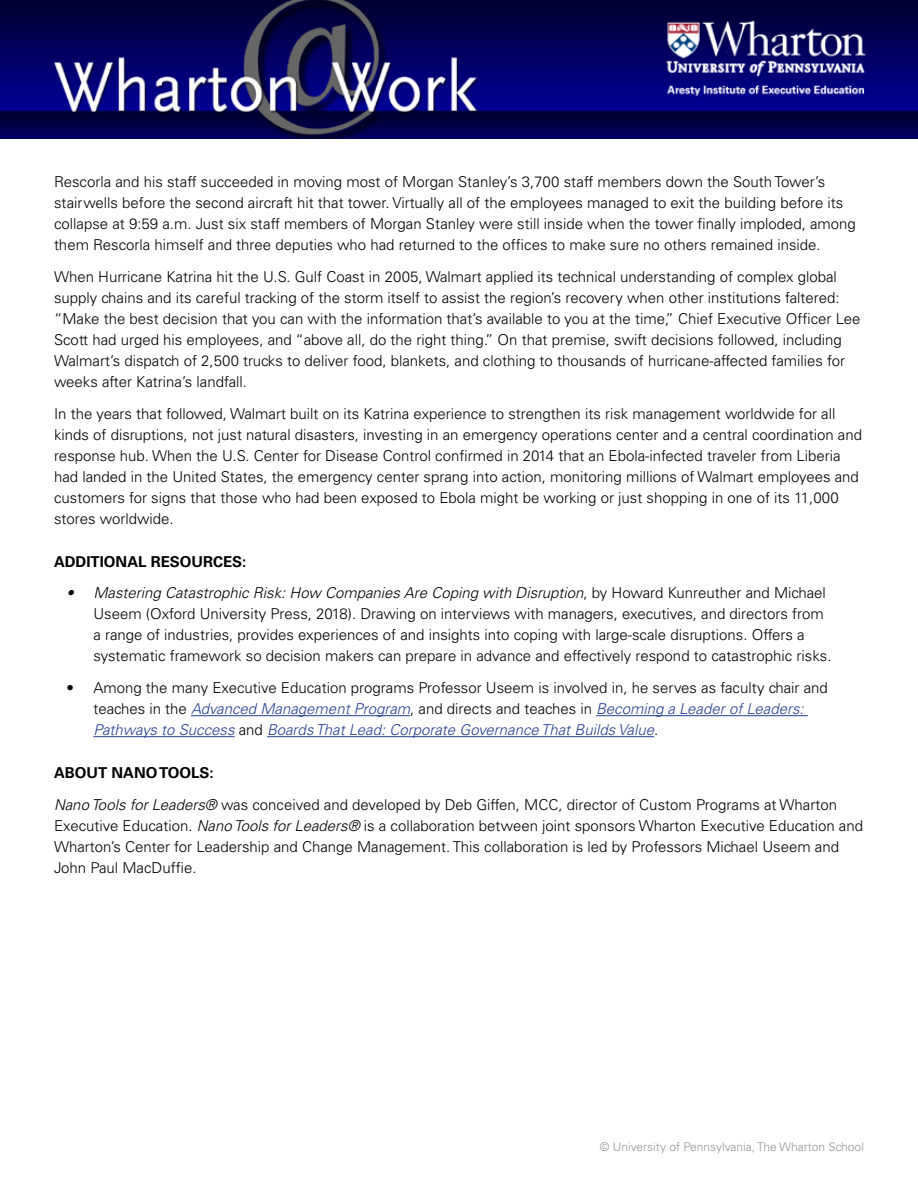
<style>
.page{position:relative;width:918px;height:1188px;background:#fff}
.page>*{position:absolute;margin:0;border:0;box-sizing:border-box;transform-origin:0 0}
.t1{font:300 15px/21px "Univers";color:#000}
.t2{font:700 15px "Univers";color:#000}
.t3{font:300 12px "Univers";color:#939598}
.s1{font-style:italic}
.s2{font-style:italic;color:#25408f}
.s3{font-weight:700}
</style>
<div class="page">
<img style="left:0;top:0;width:918px;height:138px">
<hr style="left:191px;top:715px;width:219px;height:1px;background:#25408f">
<hr style="left:596px;top:715px;width:212px;height:1px;background:#25408f">
<hr style="left:93px;top:736px;width:142px;height:1px;background:#25408f">
<hr style="left:267px;top:736px;width:387px;height:1px;background:#25408f">
<p class="t1" style="left:54px;top:172px;width:803px">Rescorla and his staff succeeded in moving most of Morgan Stanley’s 3,700 staff members down the South Tower’s stairwells before the second aircraft hit that tower. Virtually all of the employees managed to exit the building before its collapse at 9:59 a.m. Just six staff members of Morgan Stanley were still inside when the tower finally imploded, among them Rescorla himself and three deputies who had returned to the offices to make sure no others remained inside.</p>
<p class="t1" style="left:54px;top:266px;width:808px">When Hurricane Katrina hit the U.S. Gulf Coast in 2005, Walmart applied its technical understanding of complex global supply chains and its careful tracking of the storm itself to assist the region’s recovery when other institutions faltered: “Make the best decision that you can with the information that’s available to you at the time,” Chief Executive Officer Lee Scott had urged his employees, and “above all, do the right thing.” On that premise, swift decisions followed, including Walmart’s dispatch of 2,500 trucks to deliver food, blankets, and clothing to thousands of hurricane-affected families for weeks after Katrina’s landfall.</p>
<p class="t1" style="left:54px;top:403px;width:810px">In the years that followed, Walmart built on its Katrina experience to strengthen its risk management worldwide for all kinds of disruptions, not just natural disasters, investing in an emergency operations center and a central coordination and response hub. When the U.S. Center for Disease Control confirmed in 2014 that an Ebola-infected traveler from Liberia had landed in the United States, the emergency center sprang into action, monitoring millions of Walmart employees and customers for signs that those who had been exposed to Ebola might be working or just shopping in one of its 11,000 stores worldwide.</p>
<p class="t2" style="left:54px;top:553px;width:194px">ADDITIONAL RESOURCES:</p>
<p class="t1" style="left:93px;top:583px;width:740px;text-indent:-27px"><span class="s1">• Mastering Catastrophic Risk: How Companies Are Coping with Disruption</span>, by Howard Kunreuther and Michael Useem (Oxford University Press, 2018). Drawing on interviews with managers, executives, and directors from a range of industries, provides experiences of and insights into coping with large-scale disruptions. Offers a systematic framework so decision makers can prepare in advance and effectively respond to catastrophic risks.</p>
<p class="t1" style="left:93px;top:677px;width:736px;text-indent:-27px">• Among the many Executive Education programs Professor Useem is involved in, he serves as faculty chair and teaches in the <span class="s2">Advanced Management Program</span>, and directs and teaches in <span class="s2">Becoming a Leader of Leaders:<br>Pathways to Success</span> and <span class="s2">Boards That Lead: Corporate Governance That Builds Value</span>.</p>
<p class="t1" style="left:54px;top:757px;width:785px;line-height:31.8px"><span class="s3">ABOUT NANO TOOLS:<br></span><span class="s1">Nano Tools for Leaders®</span> was conceived and developed by Deb Giffen, MCC, director of Custom Programs at Wharton</p>
<p class="t1" style="left:54px;top:815px;width:811px">Executive Education. <span class="s1">Nano Tools for Leaders®</span> is a collaboration between joint sponsors Wharton Executive Education and<br>Wharton’s Center for Leadership and Change Management. This collaboration is led by Professors Michael Useem and<br>John Paul MacDuffie.</p>
<p class="t3" style="left:600px;top:1140px;width:266px">© University of Pennsylvania, The Wharton School</p>
</div>
